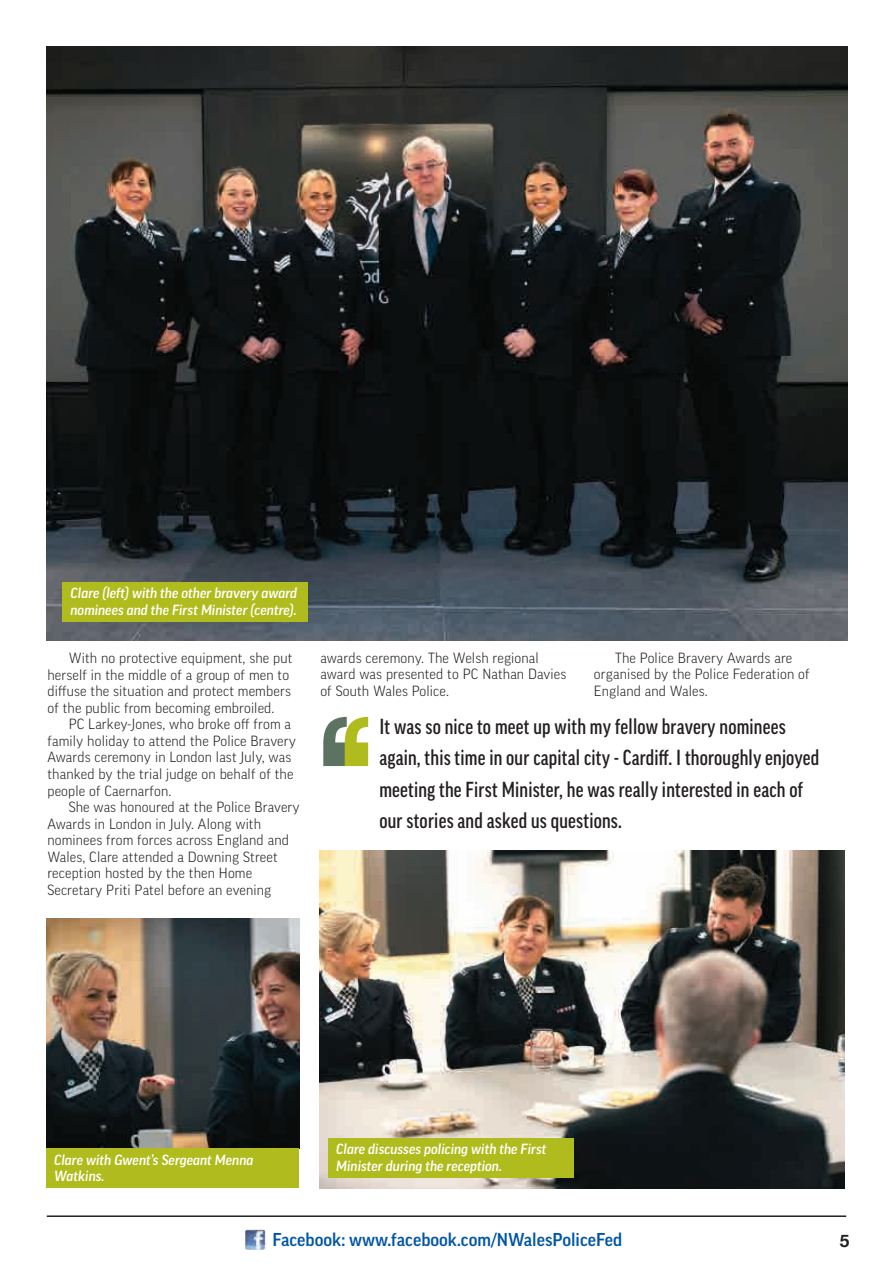
<style>
.page{position:relative;width:893px;height:1263px;background:#fff}
.page>*{position:absolute;margin:0;border:0;box-sizing:border-box;transform-origin:0 0}
.t1{font:700 132.15px "Rockwell";color:#5c7361}
.t2{font:500 condensed 21px/31.5px "Good Pro";letter-spacing:.01em;color:#231f20}
.t3{font:500 18px "Good Pro";color:#0155a5}
.t4{font:700 17.25px "Helvetica Neue";color:#231f20}
.t5{font:300 14.25px/16.5px "Good Pro";letter-spacing:.01em;color:#231f20}
.t6{font:italic 500 14.25px/16.5px "Good Pro";color:#fff}
.s1{color:#b0bb1d}
</style>
<div class="page">
<img style="left:245px;top:1230px;width:20px;height:20px">
<hr style="left:47px;top:1215px;width:799px;height:2px;background:#231f20">
<img style="left:47px;top:47px;width:800px;height:593px">
<div style="left:63px;top:582px;width:245px;height:39px;background:#b0bb1d"></div>
<img style="left:319px;top:850px;width:525px;height:338px">
<div style="left:328px;top:1138px;width:246px;height:39px;background:#b0bb1d"></div>
<img style="left:47px;top:918px;width:252px;height:230px">
<div style="left:46px;top:1148px;width:253px;height:39px;background:#b0bb1d"></div>
<p class="t6" style="left:71px;top:585px;width:228px">Clare (left) with the other bravery award nominees and the First Minister (centre).</p>
<p class="t5" style="left:47px;top:650px;width:247px;text-indent:21px">With no protective equipment, she put herself in the middle of a group of men to diffuse the situation and protect members of the public from becoming embroiled.</p>
<p class="t5" style="left:47px;top:716px;width:250px;text-indent:21px">PC Larkey-Jones, who broke off from a family holiday to attend the Police Bravery Awards ceremony in London last July, was thanked by the trial judge on behalf of the people of Caernarfon.</p>
<p class="t5" style="left:47px;top:799px;width:254px;text-indent:21px">She was honoured at the Police Bravery Awards in London in July. Along with nominees from forces across England and Wales, Clare attended a Downing Street reception hosted by the then Home Secretary Priti Patel before an evening</p>
<p class="t5" style="left:320px;top:649px;width:248px">awards ceremony. The Welsh regional award was presented to PC Nathan Davies of South Wales Police.</p>
<p class="t5" style="left:594px;top:649px;width:217px;text-indent:21px">The Police Bravery Awards are organised by the Police Federation of<br>England and Wales.</p>
<h1 class="t1" style="left:314px;top:680px;width:65px">‘<span class="s1">‘</span></h1>
<h2 class="t2" style="left:379px;top:710px;width:441px">It was so nice to meet up with my fellow bravery nominees again, this time in our capital city - Cardiff. I thoroughly enjoyed meeting the First Minister, he was really interested in each of</h2>
<h2 class="t2" style="left:379px;top:805px;width:244px">our stories and asked us questions.</h2>
<p class="t6" style="left:54px;top:1151px;width:201px">Clare with Gwent’s Sergeant Menna<br>Watkins.</p>
<p class="t6" style="left:336px;top:1141px;width:212px">Clare discusses policing with the First<br>Minister during the reception.</p>
<p class="t3" style="left:272px;top:1229px;width:351px">Facebook: www.facebook.com/NWalesPoliceFed</p>
<p class="t4" style="left:840px;top:1227px;width:11px">5</p>
</div>
